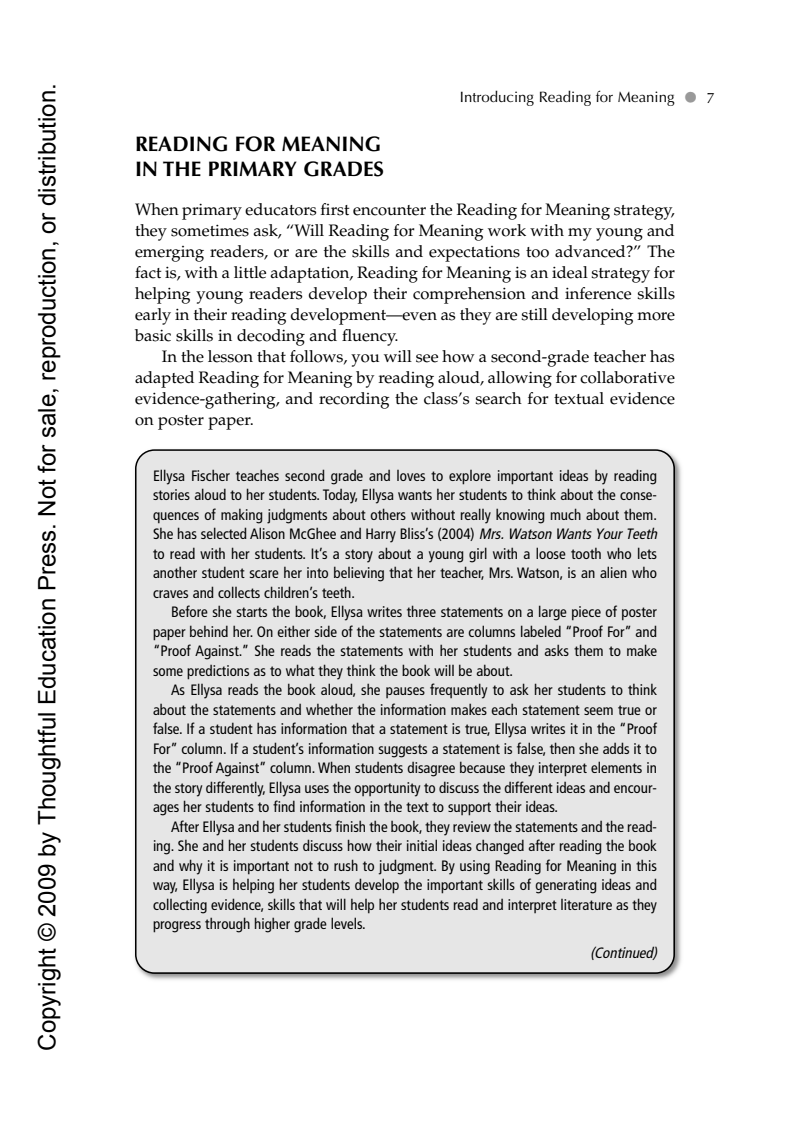
<style>
.page{position:relative;width:810px;height:1134px;background:#fff}
.page>*{position:absolute;margin:0;border:0;box-sizing:border-box;transform-origin:0 0}
.t1{font:24px "Arial";color:#000}
.t2{font:700 21px/25.5px "Optima";color:#000}
.t3{font:16.5px "Palatino";color:#000}
.t4{font:condensed 15px "Frutiger";color:#000}
.t5{font:15px "Optima";color:#000}
.t6{font:italic condensed 15px "Frutiger";color:#000}
.s1{color:#999}
.s2{font-style:italic}
</style>
<div class="page">
<img style="left:134px;top:457px;width:548px;height:523px">
<div style="left:135px;top:449px;width:540px;height:525px;background:#e6e6e6"></div>
<h1 class="t1" style="left:31px;top:1051px;width:969px;rotate:-90deg">Copyright © 2009 by Thoughtful Education Press. Not for sale, reproduction, or distribution.</h1>
<p class="t5" style="left:460px;top:91px;width:256px">Introducing Reading for Meaning <span class="s1">•</span> 7</p>
<p class="t2" style="left:135px;top:133px;width:251px">READING FOR MEANING<br>IN THE PRIMARY GRADES</p>
<p class="t3" style="left:135px;top:203px;width:541px">When primary educators first encounter the Reading for Meaning strategy,</p>
<p class="t3" style="left:135px;top:224px;width:542px">they sometimes ask, “Will Reading for Meaning work with my young and</p>
<p class="t3" style="left:135px;top:245px;width:541px">emerging readers, or are the skills and expectations too advanced?” The</p>
<p class="t3" style="left:135px;top:266px;width:542px">fact is, with a little adaptation, Reading for Meaning is an ideal strategy for</p>
<p class="t3" style="left:135px;top:287px;width:542px">helping young readers develop their comprehension and inference skills</p>
<p class="t3" style="left:135px;top:308px;width:542px">early in their reading development—even as they are still developing more</p>
<p class="t3" style="left:135px;top:329px;width:265px">basic skills in decoding and fluency.</p>
<p class="t3" style="left:162px;top:350px;width:515px">In the lesson that follows, you will see how a second-grade teacher has</p>
<p class="t3" style="left:135px;top:371px;width:542px">adapted Reading for Meaning by reading aloud, allowing for collaborative</p>
<p class="t3" style="left:135px;top:392px;width:541px">evidence-gathering, and recording the class’s search for textual evidence</p>
<p class="t3" style="left:135px;top:413px;width:120px">on poster paper.</p>
<p class="t4" style="left:153px;top:470px;width:505px">Ellysa Fischer teaches second grade and loves to explore important ideas by reading</p>
<p class="t4" style="left:153px;top:489px;width:505px">stories aloud to her students. Today, Ellysa wants her students to think about the conse-</p>
<p class="t4" style="left:153px;top:509px;width:506px">quences of making judgments about others without really knowing much about them.</p>
<p class="t4" style="left:153px;top:528px;width:509px">She has selected Alison McGhee and Harry Bliss’s (2004) <span class="s2">Mrs.WatsonWantsYourTeeth</span></p>
<p class="t4" style="left:153px;top:548px;width:506px">to read with her students. It’s a story about a young girl with a loose tooth who lets</p>
<p class="t4" style="left:153px;top:567px;width:505px">another student scare her into believing that her teacher, Mrs. Watson, is an alien who</p>
<p class="t4" style="left:153px;top:587px;width:204px">craves and collects children’s teeth.</p>
<p class="t4" style="left:171px;top:606px;width:488px">Before she starts the book, Ellysa writes three statements on a large piece of poster</p>
<p class="t4" style="left:153px;top:626px;width:506px">paper behind her. On either side of the statements are columns labeled “Proof For” and</p>
<p class="t4" style="left:153px;top:645px;width:506px">“Proof Against.” She reads the statements with her students and asks them to make</p>
<p class="t4" style="left:153px;top:665px;width:362px">some predictions as to what they think the book will be about.</p>
<p class="t4" style="left:171px;top:684px;width:488px">As Ellysa reads the book aloud, she pauses frequently to ask her students to think</p>
<p class="t4" style="left:153px;top:704px;width:505px">about the statements and whether the information makes each statement seem true or</p>
<p class="t4" style="left:153px;top:723px;width:505px">false. If a student has information that a statement is true, Ellysa writes it in the “Proof</p>
<p class="t4" style="left:153px;top:743px;width:506px">For” column. If a student’s information suggests a statement is false, then she adds it to</p>
<p class="t4" style="left:153px;top:762px;width:506px">the “Proof Against” column. When students disagree because they interpret elements in</p>
<p class="t4" style="left:153px;top:782px;width:505px">the story differently, Ellysa uses the opportunity to discuss the different ideas and encour-</p>
<p class="t4" style="left:153px;top:801px;width:407px">ages her students to find information in the text to support their ideas.</p>
<p class="t4" style="left:171px;top:821px;width:488px">After Ellysa and her students finish the book, they review the statements and the read-</p>
<p class="t4" style="left:153px;top:840px;width:505px">ing. She and her students discuss how their initial ideas changed after reading the book</p>
<p class="t4" style="left:153px;top:860px;width:506px">and why it is important not to rush to judgment. By using Reading for Meaning in this</p>
<p class="t4" style="left:153px;top:879px;width:505px">way, Ellysa is helping her students develop the important skills of generating ideas and</p>
<p class="t4" style="left:153px;top:899px;width:506px">collecting evidence, skills that will help her students read and interpret literature as they</p>
<p class="t4" style="left:153px;top:918px;width:214px">progress through higher grade levels.</p>
<p class="t6" style="left:590px;top:947px;width:72px">(Continued)</p>
</div>
